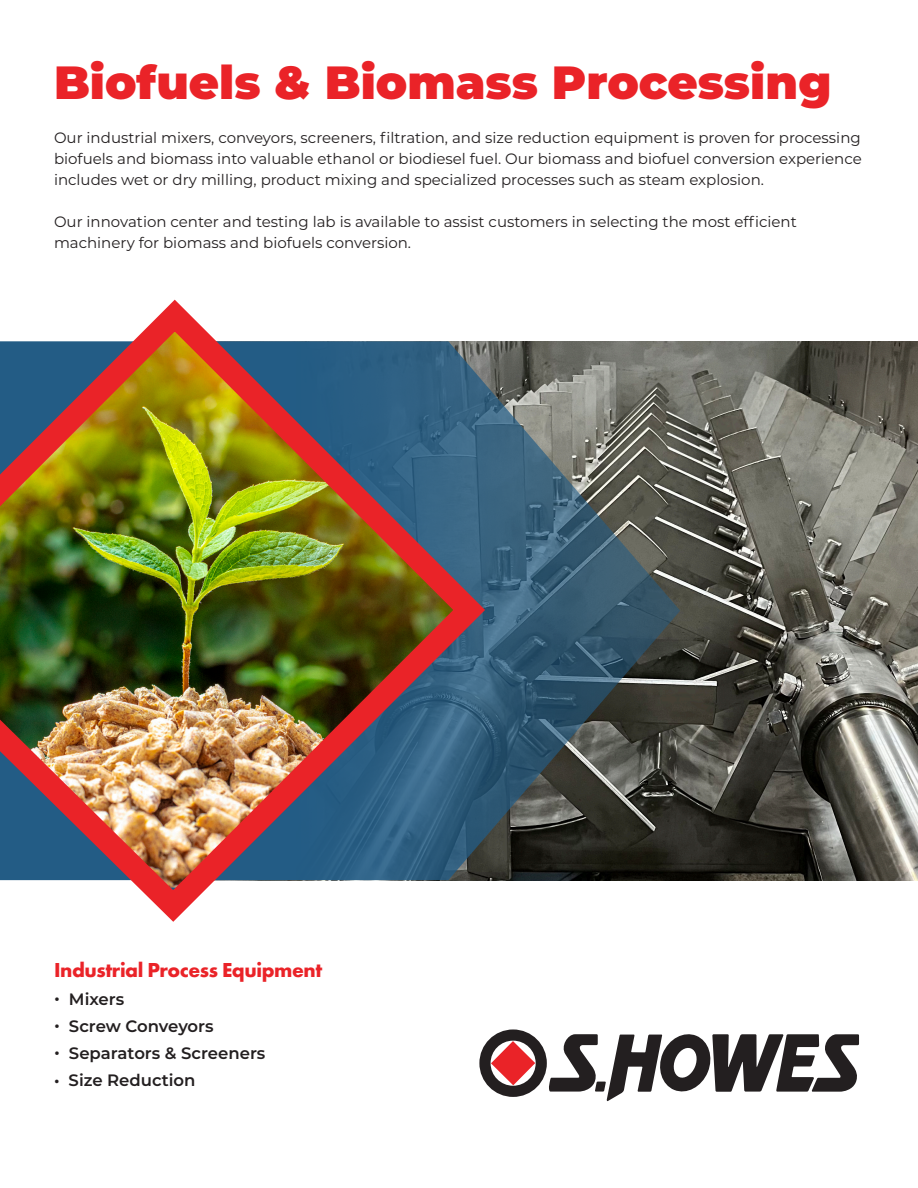
<style>
.page{position:relative;width:918px;height:1188px;background:#fff}
.page>*{position:absolute;margin:0;border:0;box-sizing:border-box;transform-origin:0 0}
.t1{font:900 46.5px "Montserrat";color:#ea2328}
.t2{font:700 21px "Futura PT";letter-spacing:-.02em;color:#ea2328}
.t3{font:600 16.5px "Montserrat";color:#231f20}
.t4{font:15px/21px "Montserrat";color:#231f20;text-align:justify}
</style>
<div class="page">
<img style="left:680px;top:341px;width:238px;height:539px">
<svg style="left:501px;top:341px;width:179px;height:539px"></svg>
<svg style="left:479px;top:1029px;width:380px;height:73px"></svg>
<img style="left:0;top:299px;width:501px;height:623px">
<p class="t1" style="left:54px;top:48px;width:779px">Biofuels &amp; Biomass Processing</p>
<p class="t4" style="left:54px;top:126px;width:809px">Our industrial mixers, conveyors, screeners, filtration, and size reduction equipment is proven for processing biofuels and biomass into valuable ethanol or biodiesel fuel. Our biomass and biofuel conversion experience includes wet or dry milling, product mixing and specialized processes such as steam explosion.</p>
<p class="t4" style="left:54px;top:210px;width:744px">Our innovation center and testing lab is available to assist customers in selecting the most efficient machinery for biomass and biofuels conversion.</p>
<p class="t2" style="left:54px;top:956px;width:270px">Industrial Process Equipment</p>
<p class="t3" style="left:54px;top:987px;width:72px">• Mixers</p>
<p class="t3" style="left:54px;top:1014px;width:161px">• Screw Conveyors</p>
<p class="t3" style="left:54px;top:1041px;width:213px">• Separators &amp; Screeners</p>
<p class="t3" style="left:54px;top:1068px;width:143px">• Size Reduction</p>
</div>
